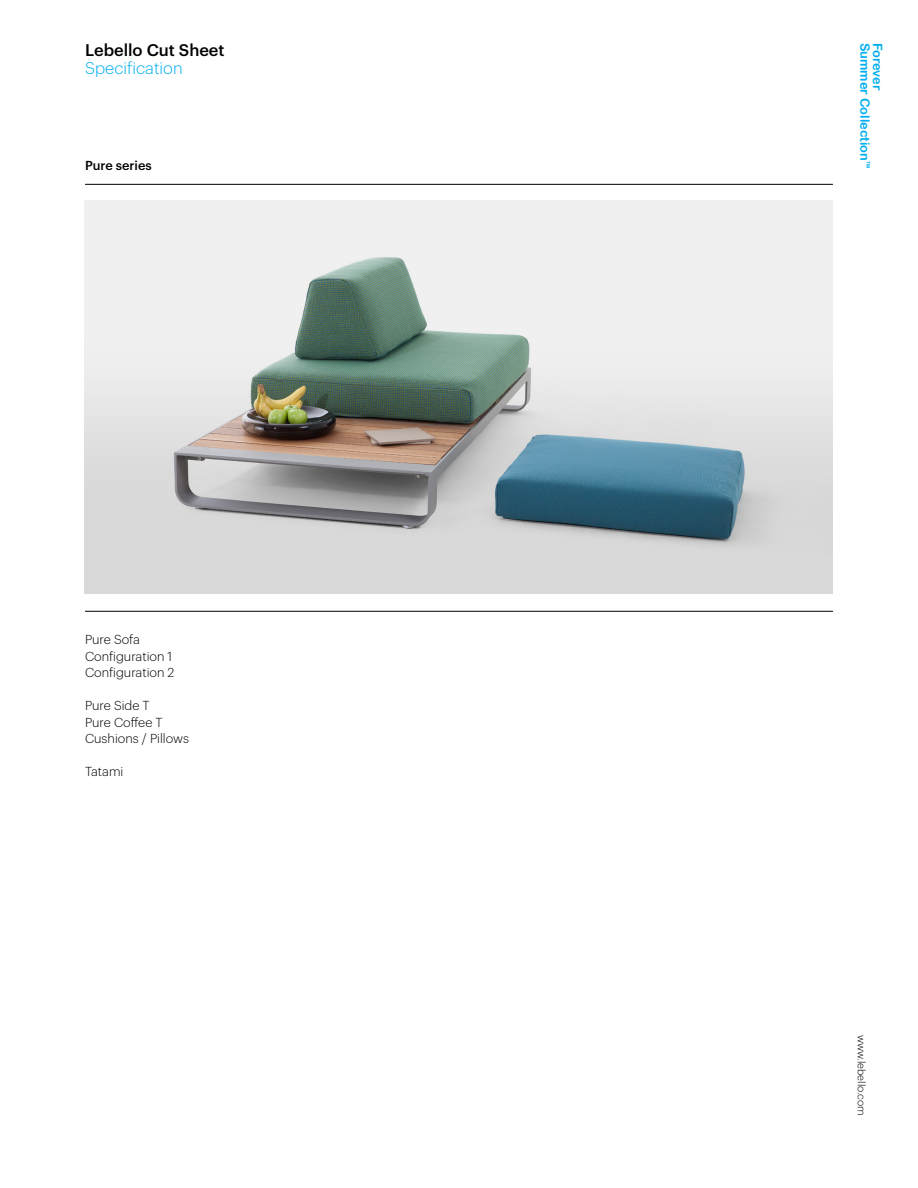
<style>
.page{position:relative;width:918px;height:1188px;background:#fff}
.page>*{position:absolute;margin:0;border:0;box-sizing:border-box;transform-origin:0 0}
.t1{font:500 16.5px "Graphik";color:#000}
.t2{font:300 16.5px "Graphik";color:#00aeef}
.t3{font:300 12.75px/16.5px "Graphik";color:#000}
.t4{font:12.75px "Arial Rounded MT Bold";color:#00aeef}
.t5{font:500 12.75px "Graphik";color:#000}
.t6{font:12.75px "Arial Rounded MT Bold";letter-spacing:-.02em;color:#00aeef}
.t7{font:300 10.5px "Graphik";color:#000}
.t8{font:4.95px "Arial Rounded MT Bold";color:#00aeef}
</style>
<div class="page">
<hr style="left:85px;top:611px;width:748px;height:1px;background:#000">
<hr style="left:85px;top:184px;width:748px;height:1px;background:#000">
<img style="left:85px;top:201px;width:748px;height:392px">
<p class="t1" style="left:85px;top:38px;width:141px">Lebello Cut Sheet</p>
<p class="t2" style="left:85px;top:56px;width:99px">Specification</p>
<p class="t5" style="left:85px;top:156px;width:68px">Pure series</p>
<p class="t3" style="left:85px;top:630px;width:91px">Pure Sofa<br>Configuration 1<br>Configuration 2</p>
<p class="t3" style="left:85px;top:696px;width:105px">Pure Side T<br>Pure Coffee T<br>Cushions / Pillows</p>
<p class="t3" style="left:85px;top:762px;width:40px">Tatami</p>
<p class="t4" style="left:873px;top:43px;width:120px;rotate:90deg">Summer Collection</p>
<p class="t6" style="left:885px;top:43px;width:49px;rotate:90deg">Forever</p>
<p class="t8" style="left:871px;top:161px;width:9px;rotate:90deg">TM</p>
<p class="t7" style="left:869px;top:1035px;width:82px;rotate:90deg">www.lebello.com</p>
</div>
